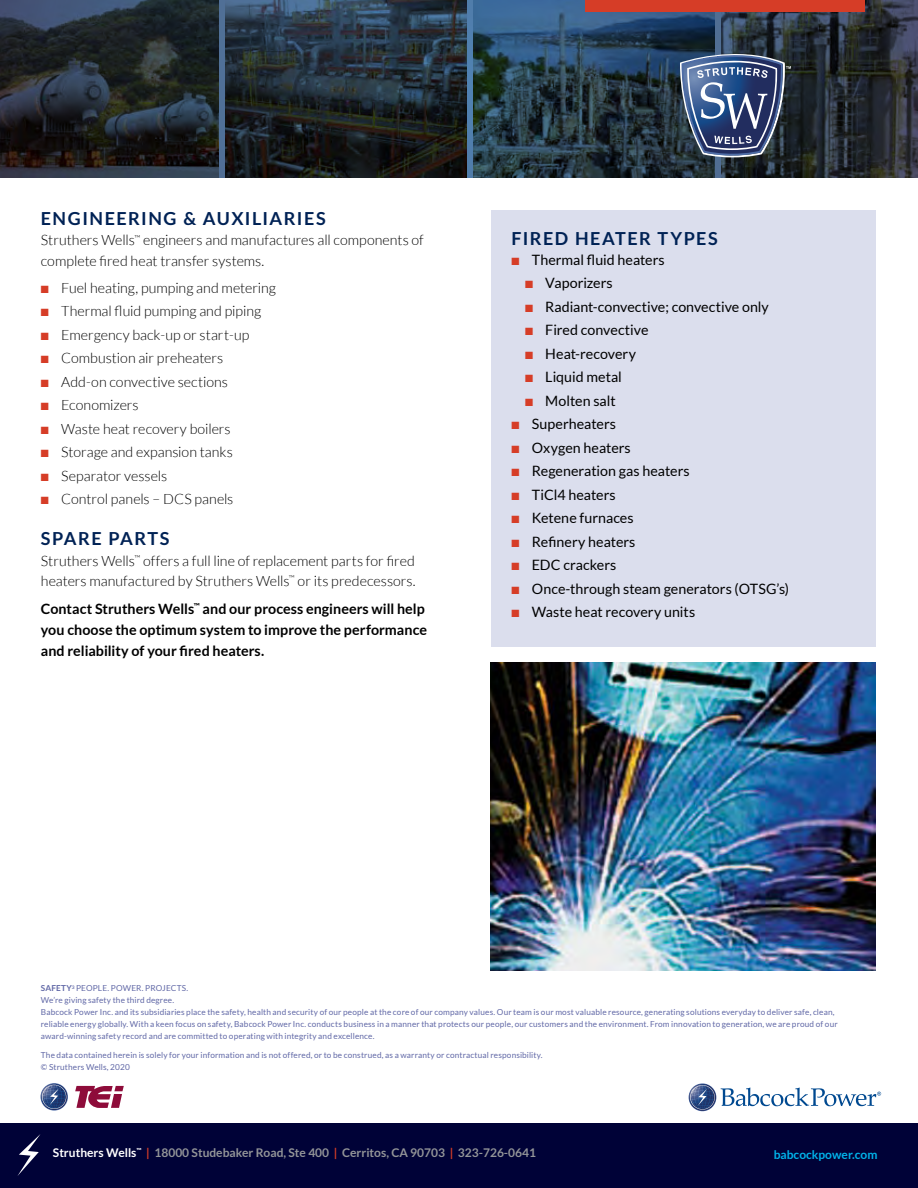
<style>
.page{position:relative;width:918px;height:1188px;background:#fff}
.page>*{position:absolute;margin:0;border:0;box-sizing:border-box;transform-origin:0 0}
.t1{font:700 18px "Lato";letter-spacing:.08em;color:#025}
.t2{font:300 14.25px/20.2px "Lato";color:#000}
.t3{font:14.25px "Lato";color:#000}
.t4{font:700 14.25px/21px "Lato";color:#000}
.t5{font:700 12px "Lato";color:#939598}
.t6{font:700 12px "Lato";color:#00b3ea}
.t7{font:8.25px/12px "Lato";letter-spacing:.015em;color:#6269a7}
.s1{color:#d63d27}
.s2{font-weight:700}
.s3{color:#fff}
</style>
<div class="page">
<div style="left:491px;top:211px;width:385px;height:436px;background:#dbdeed"></div>
<img style="left:491px;top:662px;width:384px;height:309px">
<svg style="left:40px;top:1083px;width:28px;height:28px"></svg>
<svg style="left:41px;top:1084px;width:26px;height:26px"></svg>
<svg style="left:75px;top:1086px;width:49px;height:22px"></svg>
<svg style="left:0;top:0;width:918px;height:177px;background:#25313b"></svg>
<svg style="left:689px;top:1084px;width:192px;height:27px"></svg>
<div style="left:0;top:1123px;width:918px;height:65px;background:#000237"></div>
<svg style="left:17px;top:1134px;width:23px;height:42px"></svg>
<div style="left:585px;top:0;width:280px;height:12px;background:#d63d27"></div>
<svg style="left:680px;top:54px;width:111px;height:104px;background:#516384"></svg>
<h1 class="t1" style="left:41px;top:208px;width:286px">ENGINEERING &amp; AUXILIARIES</h1>
<h2 class="t2" style="left:41px;top:230px;width:385px">Struthers Wells<sup>™</sup> engineers and manufactures all components of complete fired heat transfer systems.</h2>
<h2 class="t2" style="left:41px;top:277px;width:237px"><span class="s1">■</span> Fuel heating, pumping and metering</h2>
<h2 class="t2" style="left:41px;top:301px;width:222px"><span class="s1">■</span> Thermal fluid pumping and piping</h2>
<h2 class="t2" style="left:41px;top:324px;width:210px"><span class="s1">■</span> Emergency back-up or start-up</h2>
<h2 class="t2" style="left:41px;top:348px;width:184px"><span class="s1">■</span> Combustion air preheaters</h2>
<h2 class="t2" style="left:41px;top:371px;width:189px"><span class="s1">■</span> Add-on convective sections</h2>
<h2 class="t2" style="left:41px;top:395px;width:99px"><span class="s1">■</span> Economizers</h2>
<h2 class="t2" style="left:41px;top:418px;width:191px"><span class="s1">■</span> Waste heat recovery boilers</h2>
<h2 class="t2" style="left:41px;top:442px;width:193px"><span class="s1">■</span> Storage and expansion tanks</h2>
<h2 class="t2" style="left:41px;top:465px;width:128px"><span class="s1">■</span> Separator vessels</h2>
<h2 class="t2" style="left:41px;top:489px;width:194px"><span class="s1">■</span> Control panels – DCS panels</h2>
<h1 class="t1" style="left:41px;top:529px;width:130px">SPARE PARTS</h1>
<h2 class="t2" style="left:41px;top:551px;width:376px">Struthers Wells<sup>™</sup> offers a full line of replacement parts for fired heaters manufactured by Struthers Wells<sup>™</sup> or its predecessors.</h2>
<h2 class="t4" style="left:41px;top:598px;width:388px">Contact Struthers Wells<sup>™</sup> and our process engineers will help you choose the optimum system to improve the performance and reliability of your fired heaters.</h2>
<h1 class="t1" style="left:512px;top:228px;width:208px">FIRED HEATER TYPES</h1>
<h2 class="t3" style="left:512px;top:252px;width:155px"><span class="s1">■</span> Thermal fluid heaters</h2>
<h2 class="t3" style="left:525px;top:275px;width:89px"><span class="s1">■</span> Vaporizers</h2>
<h2 class="t3" style="left:525px;top:299px;width:245px"><span class="s1">■</span> Radiant-convective; convective only</h2>
<h2 class="t3" style="left:525px;top:322px;width:125px"><span class="s1">■</span> Fired convective</h2>
<h2 class="t3" style="left:525px;top:346px;width:112px"><span class="s1">■</span> Heat-recovery</h2>
<h2 class="t3" style="left:525px;top:369px;width:98px"><span class="s1">■</span> Liquid metal</h2>
<h2 class="t3" style="left:525px;top:393px;width:92px"><span class="s1">■</span> Molten salt</h2>
<h2 class="t3" style="left:512px;top:416px;width:106px"><span class="s1">■</span> Superheaters</h2>
<h2 class="t3" style="left:512px;top:440px;width:121px"><span class="s1">■</span> Oxygen heaters</h2>
<h2 class="t3" style="left:512px;top:463px;width:180px"><span class="s1">■</span> Regeneration gas heaters</h2>
<h2 class="t3" style="left:512px;top:487px;width:106px"><span class="s1">■</span> TiCl4 heaters</h2>
<h2 class="t3" style="left:512px;top:510px;width:124px"><span class="s1">■</span> Ketene furnaces</h2>
<h2 class="t3" style="left:512px;top:534px;width:125px"><span class="s1">■</span> Refinery heaters</h2>
<h2 class="t3" style="left:512px;top:557px;width:106px"><span class="s1">■</span> EDC crackers</h2>
<h2 class="t3" style="left:512px;top:581px;width:279px"><span class="s1">■</span> Once-through steam generators (OTSG’s)</h2>
<h2 class="t3" style="left:512px;top:604px;width:185px"><span class="s1">■</span> Waste heat recovery units</h2>
<p class="t7" style="left:41px;top:982px;width:798px"><span class="s2">SAFETY</span><sup>3</sup> PEOPLE. POWER. PROJECTS.<br>We’re giving safety the third degree.<br>Babcock Power Inc. and its subsidiaries place the safety, health and security of our people at the core of our company values. Our team is our most valuable resource, generating solutions everyday to deliver safe, clean, reliable energy globally. With a keen focus on safety, Babcock Power Inc. conducts business in a manner that protects our people, our customers and the environment. From innovation to generation, we are proud of our award-winning safety record and are committed to operating with integrity and excellence.</p>
<p class="t7" style="left:41px;top:1049px;width:503px">The data contained herein is solely for your information and is not offered, or to be construed, as a warranty or contractual responsibility. © Struthers Wells, 2020</p>
<h3 class="t5" style="left:53px;top:1146px;width:485px"><span class="s3">Struthers Wells</span><sup>™</sup> <span class="s1">|</span> 18000 Studebaker Road, Ste 400 <span class="s1">|</span> Cerritos, CA 90703 <span class="s1">|</span> 323-726-0641</h3>
<h3 class="t6" style="left:774px;top:1148px;width:105px">babcockpower.com</h3>
</div>
